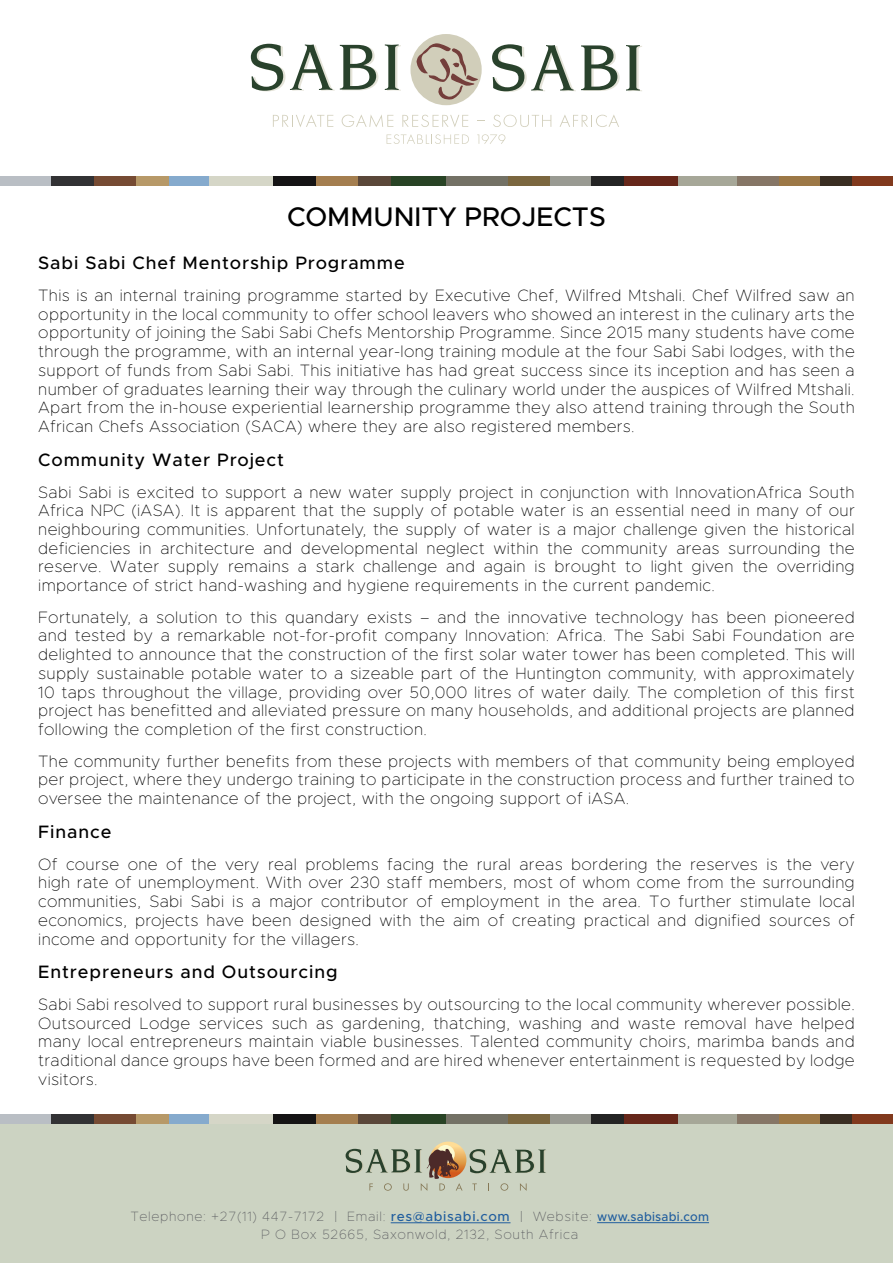
<style>
.page{position:relative;width:893px;height:1263px;background:#fff}
.page>*{position:absolute;margin:0;border:0;box-sizing:border-box;transform-origin:0 0}
.t1{font:500 27px "Metropolis";color:#000}
.t2{font:500 18px "Metropolis";letter-spacing:.05em;color:#000}
.t3{font:100 16.5px/18.8px "Metropolis";letter-spacing:.02em;color:#000;text-align:justify}
.t4{font:100 13.5px/18px "Metropolis";letter-spacing:.05em;color:#5b5c60;text-align:center}
.s1{font-weight:500;color:#215e9e}
.s2{font-weight:500;font-size:12.75px;color:#215e9e}
</style>
<div class="page">
<div style="left:0;top:1121px;width:893px;height:142px;background:#ccd3c2"></div>
<div style="left:676px;top:1114px;width:68px;height:9px;background:#a6a798"></div>
<div style="left:778px;top:1114px;width:42px;height:9px;background:#9c7846"></div>
<div style="left:738px;top:1114px;width:41px;height:9px;background:#867666"></div>
<div style="left:852px;top:1114px;width:41px;height:9px;background:#81391d"></div>
<div style="left:820px;top:1114px;width:32px;height:9px;background:#3a2e22"></div>
<div style="left:0;top:1114px;width:58px;height:9px;background:#b9bec4"></div>
<div style="left:93px;top:1114px;width:43px;height:9px;background:#764b33"></div>
<div style="left:51px;top:1114px;width:43px;height:9px;background:#323234"></div>
<div style="left:169px;top:1114px;width:56px;height:9px;background:#85aacd"></div>
<div style="left:136px;top:1114px;width:33px;height:9px;background:#b79968"></div>
<div style="left:209px;top:1114px;width:71px;height:9px;background:#d5d6c7"></div>
<div style="left:315px;top:1114px;width:43px;height:9px;background:#a47e4f"></div>
<div style="left:273px;top:1114px;width:42px;height:9px;background:#151415"></div>
<div style="left:391px;top:1114px;width:56px;height:9px;background:#284325"></div>
<div style="left:358px;top:1114px;width:33px;height:9px;background:#5a4739"></div>
<div style="left:446px;top:1114px;width:69px;height:9px;background:#737165"></div>
<div style="left:550px;top:1114px;width:41px;height:9px;background:#999a92"></div>
<div style="left:509px;top:1114px;width:41px;height:9px;background:#7b673f"></div>
<div style="left:623px;top:1114px;width:54px;height:9px;background:#66271a"></div>
<div style="left:591px;top:1114px;width:32px;height:9px;background:#242424"></div>
<div style="left:676px;top:177px;width:68px;height:9px;background:#a6a798"></div>
<div style="left:778px;top:177px;width:42px;height:9px;background:#9c7846"></div>
<div style="left:738px;top:177px;width:41px;height:9px;background:#867666"></div>
<div style="left:852px;top:177px;width:41px;height:9px;background:#81391d"></div>
<div style="left:820px;top:177px;width:32px;height:9px;background:#3a2e22"></div>
<div style="left:0;top:177px;width:58px;height:9px;background:#b9bec4"></div>
<div style="left:93px;top:177px;width:43px;height:9px;background:#764b33"></div>
<div style="left:51px;top:177px;width:43px;height:9px;background:#323234"></div>
<div style="left:169px;top:177px;width:56px;height:9px;background:#85aacd"></div>
<div style="left:136px;top:177px;width:33px;height:9px;background:#b79968"></div>
<div style="left:209px;top:177px;width:71px;height:9px;background:#d5d6c7"></div>
<div style="left:315px;top:177px;width:43px;height:9px;background:#a47e4f"></div>
<div style="left:273px;top:177px;width:42px;height:9px;background:#151415"></div>
<div style="left:391px;top:177px;width:56px;height:9px;background:#284325"></div>
<div style="left:358px;top:177px;width:33px;height:9px;background:#5a4739"></div>
<div style="left:446px;top:177px;width:69px;height:9px;background:#737165"></div>
<div style="left:550px;top:177px;width:41px;height:9px;background:#999a92"></div>
<div style="left:509px;top:177px;width:41px;height:9px;background:#7b673f"></div>
<div style="left:623px;top:177px;width:54px;height:9px;background:#66271a"></div>
<div style="left:591px;top:177px;width:32px;height:9px;background:#242424"></div>
<div style="left:410px;top:34px;width:72px;height:71px;background:#d1ceba;border-radius:50%"></div>
<svg style="left:417px;top:43px;width:62px;height:57px"></svg>
<svg style="left:251px;top:44px;width:127px;height:47px"></svg>
<svg style="left:385px;top:44px;width:16px;height:47px"></svg>
<svg style="left:492px;top:44px;width:128px;height:48px"></svg>
<svg style="left:626px;top:45px;width:16px;height:46px"></svg>
<svg style="left:273px;top:115px;width:60px;height:12px"></svg>
<svg style="left:342px;top:114px;width:51px;height:13px"></svg>
<svg style="left:402px;top:115px;width:66px;height:12px"></svg>
<svg style="left:493px;top:115px;width:58px;height:12px"></svg>
<svg style="left:560px;top:114px;width:59px;height:13px"></svg>
<svg style="left:387px;top:134px;width:82px;height:10px"></svg>
<svg style="left:477px;top:134px;width:28px;height:10px"></svg>
<svg style="left:430px;top:1141px;width:36px;height:37px"></svg>
<svg style="left:472px;top:1183px;width:5px;height:7px"></svg>
<svg style="left:500px;top:1183px;width:8px;height:8px"></svg>
<svg style="left:520px;top:1183px;width:7px;height:8px"></svg>
<svg style="left:470px;top:1149px;width:76px;height:24px"></svg>
<svg style="left:436px;top:1145px;width:19px;height:18px"></svg>
<svg style="left:346px;top:1149px;width:117px;height:42px"></svg>
<hr style="left:391px;top:1222px;width:119px;height:1px;background:#215e9e">
<hr style="left:597px;top:1222px;width:112px;height:1px;background:#215e9e">
<h1 class="t1" style="left:287px;top:199px;width:320px">COMMUNITY PROJECTS</h1>
<p class="t2" style="left:38px;top:252px;width:368px">Sabi Sabi Chef Mentorship Programme</p>
<p class="t3" style="left:38px;top:286px;width:818px">This is an internal training programme started by Executive Chef, Wilfred Mtshali. Chef Wilfred saw an opportunity in the local community to offer school leavers who showed an interest in the culinary arts the opportunity of joining the Sabi Sabi Chefs Mentorship Programme. Since 2015 many students have come through the programme, with an internal year-long training module at the four Sabi Sabi lodges, with the support of funds from Sabi Sabi. This initiative has had great success since its inception and has seen a number of graduates learning their way through the culinary world under the auspices of Wilfred Mtshali.<br>Apart from the in-house experiential learnership programme they also attend training through the South African Chefs Association (SACA) where they are also registered members.</p>
<p class="t2" style="left:38px;top:448px;width:247px">Community Water Project</p>
<p class="t3" style="left:38px;top:482px;width:818px">Sabi Sabi is excited to support a new water supply project in conjunction with InnovationAfrica South Africa NPC (iASA). It is apparent that the supply of potable water is an essential need in many of our neighbouring communities. Unfortunately, the supply of water is a major challenge given the historical deficiencies in architecture and developmental neglect within the community areas surrounding the reserve. Water supply remains a stark challenge and again is brought to light given the overriding importance of strict hand-washing and hygiene requirements in the current pandemic.</p>
<p class="t3" style="left:38px;top:608px;width:818px">Fortunately, a solution to this quandary exists – and the innovative technology has been pioneered and tested by a remarkable not-for-profit company Innovation: Africa. The Sabi Sabi Foundation are delighted to announce that the construction of the first solar water tower has been completed. This will supply sustainable potable water to a sizeable part of the Huntington community, with approximately 10 taps throughout the village, providing over 50,000 litres of water daily. The completion of this first project has benefitted and alleviated pressure on many households, and additional projects are planned following the completion of the first construction.</p>
<p class="t3" style="left:38px;top:752px;width:818px">The community further benefits from these projects with members of that community being employed per project, where they undergo training to participate in the construction process and further trained to oversee the maintenance of the project, with the ongoing support of iASA.</p>
<p class="t2" style="left:38px;top:821px;width:75px">Finance</p>
<p class="t3" style="left:38px;top:854px;width:818px">Of course one of the very real problems facing the rural areas bordering the reserves is the very high rate of unemployment. With over 230 staff members, most of whom come from the surrounding communities, Sabi Sabi is a major contributor of employment in the area. To further stimulate local economics, projects have been designed with the aim of creating practical and dignified sources of income and opportunity for the villagers.</p>
<p class="t2" style="left:38px;top:961px;width:301px">Entrepreneurs and Outsourcing</p>
<p class="t3" style="left:38px;top:995px;width:818px">Sabi Sabi resolved to support rural businesses by outsourcing to the local community wherever possible.<br>Outsourced Lodge services such as gardening, thatching, washing and waste removal have helped many local entrepreneurs maintain viable businesses. Talented community choirs, marimba bands and traditional dance groups have been formed and are hired whenever entertainment is requested by lodge visitors.</p>
<p class="t4" style="left:130px;top:1207px;width:580px">Telephone: +27(11) 447-7172 | Email: <span class="s1">res@abisabi.com</span> | Website: <span class="s2">www.sabisabi.com<br></span>P O Box 52665, Saxonwold, 2132, South Africa</p>
</div>
